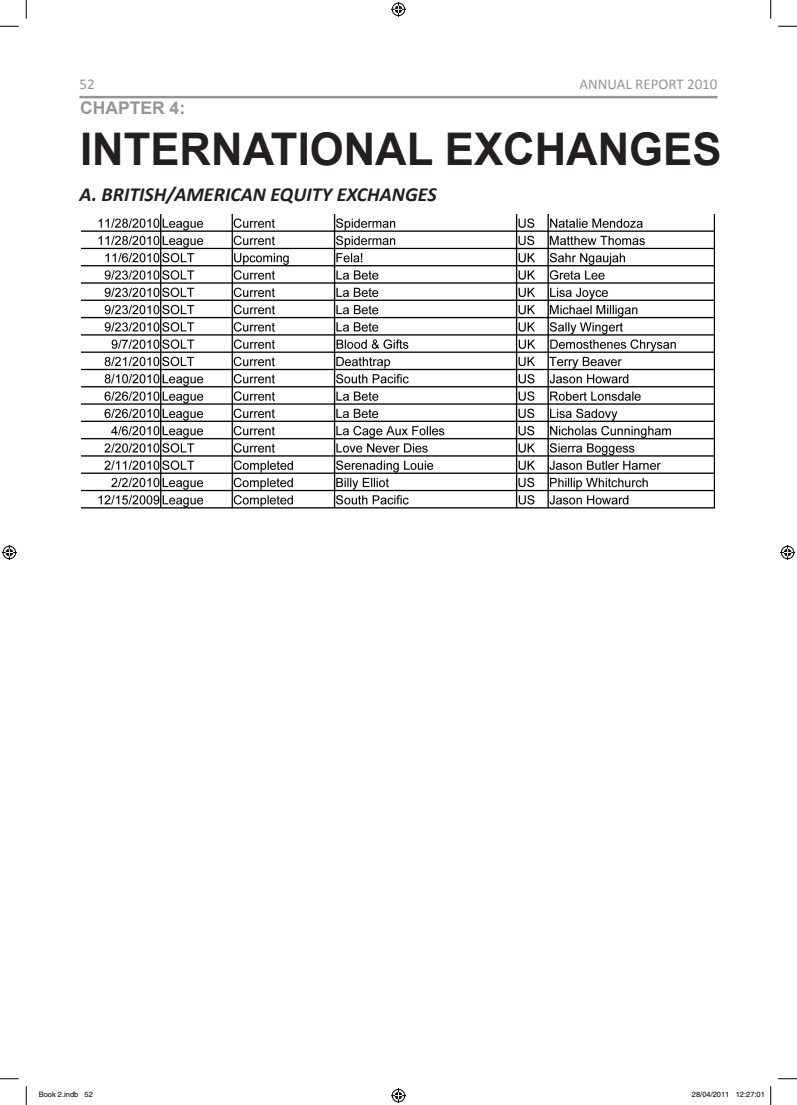
<style>
.page{position:relative;width:797px;height:1105px;background:#fff}
.page>*{position:absolute;margin:0;border:0;box-sizing:border-box;transform-origin:0 0}
.t1{font:700 45px "Arial";color:#231f20}
.t2{font:italic 700 20px "Calibri";color:#231f20}
.t3{font:700 17.5px "Arial";color:#939598}
.t4{font:15px "Calibri";color:#939598}
.t5{font:7.5px "Helvetica";color:#000}
</style>
<div class="page">
<hr style="left:79px;top:96px;width:638px;height:2px;background:#939598">
<img style="left:81px;top:215px;width:633px;height:294px">
<svg style="left:0;top:25px;width:19px;height:2px"></svg>
<svg style="left:778px;top:25px;width:19px;height:2px"></svg>
<svg style="left:0;top:1078px;width:19px;height:1px"></svg>
<svg style="left:778px;top:1078px;width:19px;height:1px"></svg>
<svg style="left:25px;top:0;width:2px;height:19px"></svg>
<svg style="left:25px;top:1086px;width:2px;height:19px"></svg>
<svg style="left:770px;top:0;width:1px;height:19px"></svg>
<svg style="left:770px;top:1086px;width:1px;height:19px"></svg>
<svg style="left:391px;top:2px;width:15px;height:15px"></svg>
<svg style="left:391px;top:1088px;width:15px;height:15px"></svg>
<svg style="left:2px;top:545px;width:15px;height:15px"></svg>
<svg style="left:780px;top:545px;width:15px;height:15px"></svg>
<p class="t4" style="left:79px;top:74px;width:17px">52</p>
<p class="t4" style="left:579px;top:74px;width:139px">ANNUAL REPORT 2010</p>
<p class="t3" style="left:80px;top:96px;width:106px">CHAPTER 4:</p>
<h1 class="t1" style="left:80px;top:119px;width:643px">INTERNATIONAL EXCHANGES</h1>
<p class="t2" style="left:79px;top:182px;width:359px">A. BRITISH/AMERICAN EQUITY EXCHANGES</p>
<p class="t5" style="left:39px;top:1090px;width:56px">Book 2.indb 52</p>
<p class="t5" style="left:692px;top:1090px;width:74px">28/04/2011 12:27:01</p>
</div>
